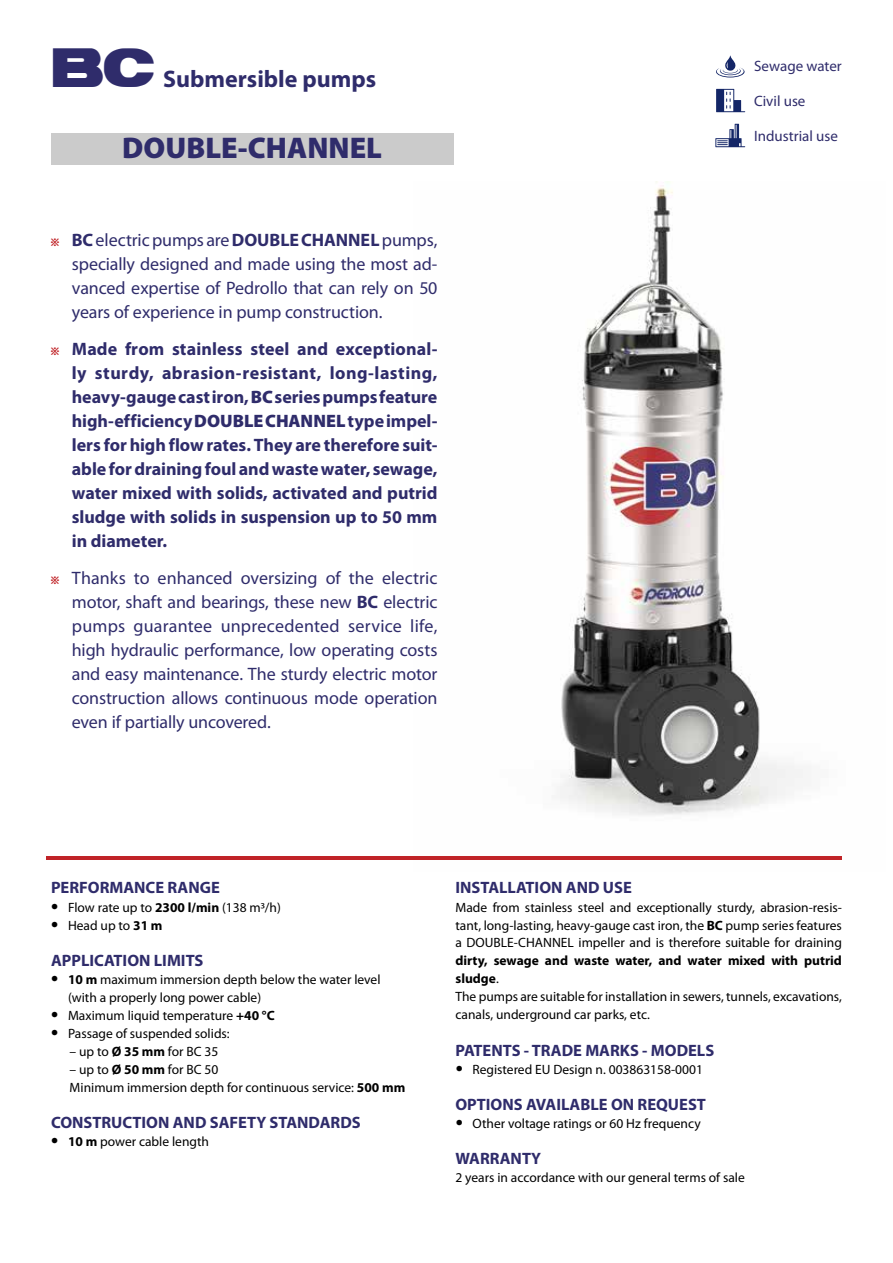
<style>
.page{position:relative;width:893px;height:1263px;background:#fff}
.page>*{position:absolute;margin:0;border:0;box-sizing:border-box;transform-origin:0 0}
.t1{font:45px "PEDROLLO";color:#2f2c6b}
.t2{font:900 30px "Myriad Pro";color:#2f2c6b}
.t3{font:700 24px "Myriad Pro";color:#2f2c6b}
.t4{font:18px/24px "Myriad Pro";letter-spacing:-.005em;color:#2f2c6b;text-align:justify}
.t5{font:700 18px/24px "Myriad Pro";letter-spacing:-.005em;color:#2f2c6b;text-align:justify}
.t6{font:700 16.5px "Myriad Pro";color:#2f2c6b}
.t7{font:15px "Myriad Pro";color:#2f2c6b}
.t8{font:13.5px/18px "Myriad Pro";color:#000}
.s1{font-family:"Apple SD Gothic Neo";font-weight:800;font-size:10.5px;color:#c02327}
.s2{font-weight:700}
.s3{font-weight:900}
.s4{font-weight:700;font-size:21px}
</style>
<div class="page">
<div style="left:51px;top:133px;width:402px;height:32px;background:#cbcbcb"></div>
<img style="left:414px;top:182px;width:428px;height:678px">
<img style="left:561px;top:189px;width:197px;height:615px">
<hr style="left:47px;top:856px;width:795px;height:3px;background:#c02327">
<svg style="left:716px;top:89px;width:29px;height:23px"></svg>
<svg style="left:716px;top:55px;width:29px;height:23px"></svg>
<svg style="left:715px;top:124px;width:30px;height:23px"></svg>
<h1 class="t1" style="left:53px;top:47px;width:103px">BC</h1>
<h3 class="t3" style="left:163px;top:64px;width:214px">Submersible pumps</h3>
<h2 class="t2" style="left:122px;top:128px;width:261px">DOUBLE-CHANNEL</h2>
<h3 class="t4" style="left:72px;top:228px;width:367px;text-indent:-21px"><span class="s1">※</span> <span class="s2">BC</span> electric pumps are <span class="s2">DOUBLE CHANNEL</span> pumps, specially designed and made using the most ad&shy;vanced expertise of Pedrollo that can rely on 50 years of experience in pump construction.</h3>
<p class="t5" style="left:72px;top:336px;width:367px;text-indent:-21px"><span class="s1">※</span> Made from stainless steel and exceptional&shy;ly sturdy, abrasion-resistant, long-lasting, heavy-gauge cast iron, <span class="s3">BC</span> series pumps feature high-efficiency <span class="s3">DOUBLE CHANNEL</span> type impel&shy;lers for high flow rates. They are therefore suit&shy;able for draining foul and waste water, sewage, water mixed with solids, activated and putrid sludge with solids in suspension up to 50 mm in diameter.</p>
<p class="t4" style="left:72px;top:565px;width:367px;text-indent:-21px"><span class="s1">※</span> Thanks to enhanced oversizing of the electric motor, shaft and bearings, these new <span class="s2">BC</span> electric pumps guarantee unprecedented service life, high hydraulic performance, low operating costs and easy maintenance. The sturdy electric motor construction allows continuous mode operation even if partially uncovered.</p>
<p class="t7" style="left:754px;top:57px;width:89px">Sewage water</p>
<p class="t7" style="left:754px;top:91px;width:53px">Civil use</p>
<p class="t7" style="left:754px;top:126px;width:85px">Industrial use</p>
<p class="t6" style="left:51px;top:877px;width:170px">PERFORMANCE RANGE</p>
<p class="t8" style="left:51px;top:898px;width:231px"><span class="s4">•</span> Flow rate up to <span class="s2">2300 l/min</span> (138 m3/h)</p>
<p class="t8" style="left:51px;top:916px;width:113px"><span class="s4">•</span> Head up to <span class="s2">31 m</span></p>
<p class="t6" style="left:51px;top:949px;width:154px">APPLICATION LIMITS</p>
<p class="t8" style="left:68px;top:970px;width:314px;text-indent:-17px"><span class="s4">•</span> <span class="s2">10 m</span> maximum immersion depth below the water level (with a properly long power cable)</p>
<p class="t8" style="left:51px;top:1006px;width:225px"><span class="s4">•</span> Maximum liquid temperature <span class="s2">+40 °C</span></p>
<p class="t8" style="left:51px;top:1024px;width:180px"><span class="s4">•</span> Passage of suspended solids:</p>
<p class="t8" style="left:70px;top:1042px;width:150px">– up to <span class="s2">Ø 35 mm</span> for BC 35</p>
<p class="t8" style="left:70px;top:1060px;width:337px">– up to <span class="s2">Ø 50 mm</span> for BC 50<br>Minimum immersion depth for continuous service: <span class="s2">500 mm</span></p>
<p class="t6" style="left:51px;top:1111px;width:311px">CONSTRUCTION AND SAFETY STANDARDS</p>
<p class="t8" style="left:51px;top:1132px;width:160px"><span class="s4">•</span> <span class="s2">10 m</span> power cable length</p>
<p class="t6" style="left:455px;top:877px;width:178px">INSTALLATION AND USE</p>
<p class="t8" style="left:455px;top:898px;width:388px;text-align:justify">Made from stainless steel and exceptionally sturdy, abrasion-resis&shy;tant, long-lasting, heavy-gauge cast iron, the <span class="s2">BC</span> pump series features a DOUBLE-CHANNEL impeller and is therefore suitable for draining</p>
<p class="t8" style="left:455px;top:952px;width:388px"><span class="s2">dirty, sewage and waste water, and water mixed with putrid sludge</span>.<br>The pumps are suitable for installation in sewers, tunnels, excavations, canals, underground car parks, etc.</p>
<p class="t6" style="left:455px;top:1039px;width:260px">PATENTS - TRADE MARKS - MODELS</p>
<p class="t8" style="left:456px;top:1060px;width:249px"><span class="s4">•</span> Registered EU Design n. 003863158-0001</p>
<p class="t6" style="left:455px;top:1093px;width:252px">OPTIONS AVAILABLE ON REQUEST</p>
<p class="t8" style="left:456px;top:1114px;width:246px"><span class="s4">•</span> Other voltage ratings or 60 Hz frequency</p>
<p class="t6" style="left:455px;top:1147px;width:87px">WARRANTY</p>
<p class="t8" style="left:455px;top:1168px;width:291px">2 years in accordance with our general terms of sale</p>
</div>
